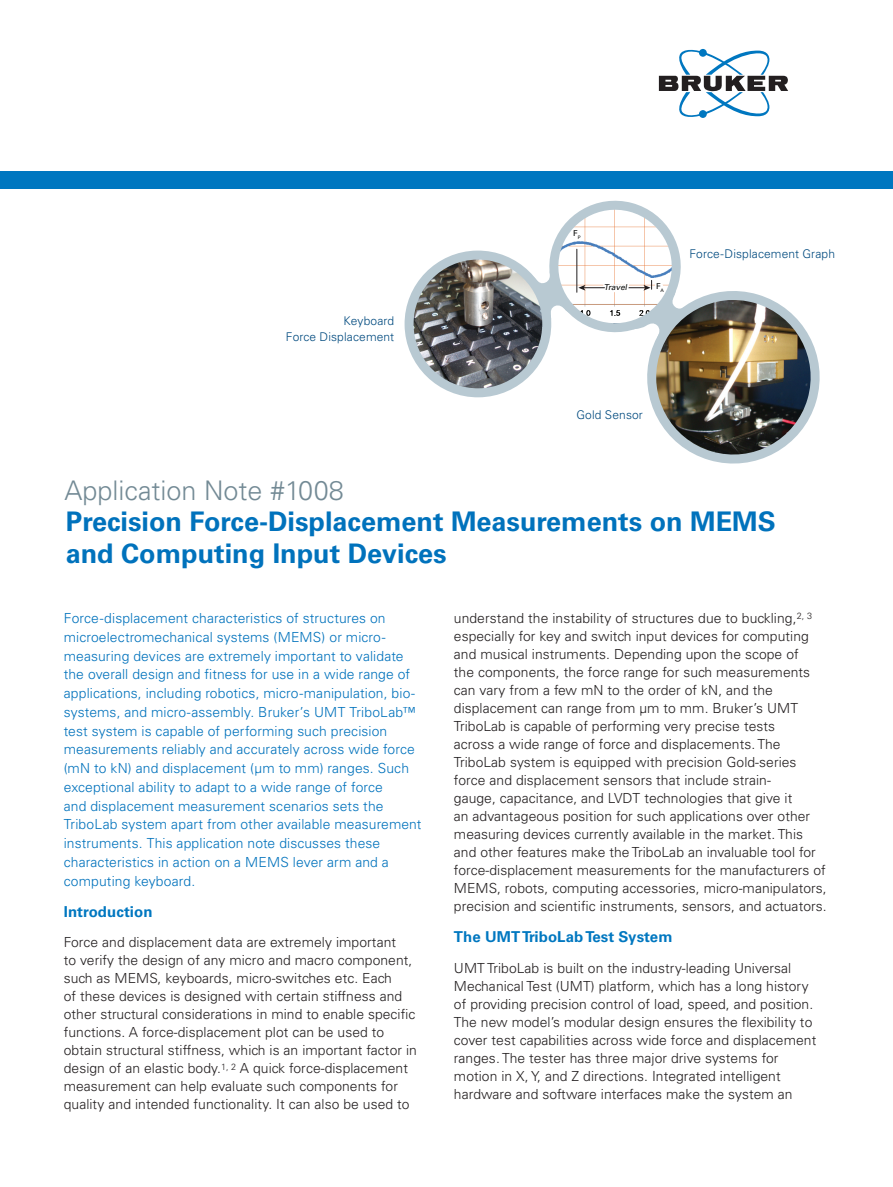
<style>
.page{position:relative;width:893px;height:1187px;background:#fff}
.page>*{position:absolute;margin:0;border:0;box-sizing:border-box;transform-origin:0 0}
.t1{font:700 27px/31.5px "Univers LT Std";color:#0072bc}
.t2{font:300 27px "Univers LT Std";color:#738a95}
.t3{font:700 15px "Univers LT Std";letter-spacing:.005em;color:#0077c0}
.t4{font:300 13.8px/18px "Univers LT Std";letter-spacing:.005em;color:#231f20}
.t5{font:300 13.8px/18.8px "Univers LT Std";letter-spacing:.01em;color:#0072bc}
.t6{font:300 12px/15.8px "Univers LT Std";letter-spacing:.01em;color:#004a7f;text-align:right}
.t7{font:italic 8.1px "Univers LT Std";color:#040503}
.t8{font:8.1px "Univers LT Std";color:#040503}
.t9{font:4.8px "Univers LT Std";color:#040503}
</style>
<div class="page">
<svg style="left:409px;top:188px;width:427px;height:276px"></svg>
<svg style="left:659px;top:48px;width:129px;height:70px"></svg>
<div style="left:0;top:171px;width:893px;height:17px;background:#0077c0"></div>
<p class="t6" style="left:286px;top:313px;width:110px">Keyboard<br>Force Displacement</p>
<p class="t8" style="left:573px;top:229px;width:9px">F<sub>P</sub></p>
<p class="t8" style="left:656px;top:281px;width:6px">F</p>
<p class="t7" style="left:604px;top:283px;width:26px">Travel</p>
<p class="t9" style="left:661px;top:287px;width:5px">A</p>
<p class="t6" style="left:689px;top:246px;width:147px">Force-Displacement Graph</p>
<p class="t6" style="left:576px;top:406px;width:68px">Gold Sensor</p>
<h1 class="t2" style="left:65px;top:474px;width:281px">Application Note #1008</h1>
<h1 class="t1" style="left:66px;top:506px;width:712px">Precision Force-Displacement Measurements on MEMS and Computing Input Devices</h1>
<p class="t5" style="left:64px;top:608px;width:359px">Force-displacement characteristics of structures on microelectromechanical systems (MEMS) or micro&shy;measuring devices are extremely important to validate the overall design and fitness for use in a wide range of applications, including robotics, micro-manipulation, bio&shy;systems, and micro-assembly. Bruker’s UMT TriboLab™ test system is capable of performing such precision measurements reliably and accurately across wide force (mN to kN) and displacement (μm to mm) ranges. Such exceptional ability to adapt to a wide range of force<br>and displacement measurement scenarios sets the TriboLab system apart from other available measurement instruments. This application note discusses these characteristics in action on a MEMS lever arm and a computing keyboard.</p>
<p class="t3" style="left:64px;top:902px;width:90px">Introduction</p>
<p class="t4" style="left:64px;top:933px;width:355px">Force and displacement data are extremely important<br>to verify the design of any micro and macro component, such as MEMS, keyboards, micro-switches etc. Each<br>of these devices is designed with certain stiffness and other structural considerations in mind to enable specific functions. A force-displacement plot can be used to obtain structural stiffness, which is an important factor in design of an elastic body.<sup>1,</sup> <sup>2</sup> A quick force-displacement measurement can help evaluate such components for quality and intended functionality. It can also be used to</p>
<p class="t4" style="left:454px;top:609px;width:374px">understand the instability of structures due to buckling,<sup>2,</sup> <sup>3 </sup>especially for key and switch input devices for computing and musical instruments. Depending upon the scope of<br>the components, the force range for such measurements can vary from a few mN to the order of kN, and the displacement can range from μm to mm. Bruker’s UMT TriboLab is capable of performing very precise tests<br>across a wide range of force and displacements. The TriboLab system is equipped with precision Gold-series force and displacement sensors that include strain-<br>gauge, capacitance, and LVDT technologies that give it<br>an advantageous position for such applications over other measuring devices currently available in the market. This and other features make the TriboLab an invaluable tool for force-displacement measurements for the manufacturers of MEMS, robots, computing accessories, micro-manipulators, precision and scientific instruments, sensors, and actuators.</p>
<p class="t3" style="left:454px;top:927px;width:220px">The UMT TriboLab Test System</p>
<p class="t4" style="left:454px;top:958px;width:364px">UMT TriboLab is built on the industry-leading Universal Mechanical Test (UMT) platform, which has a long history of providing precision control of load, speed, and position.<br>The new model’s modular design ensures the flexibility to cover test capabilities across wide force and displacement ranges. The tester has three major drive systems for motion in X, Y, and Z directions. Integrated intelligent hardware and software interfaces make the system an</p>
</div>
